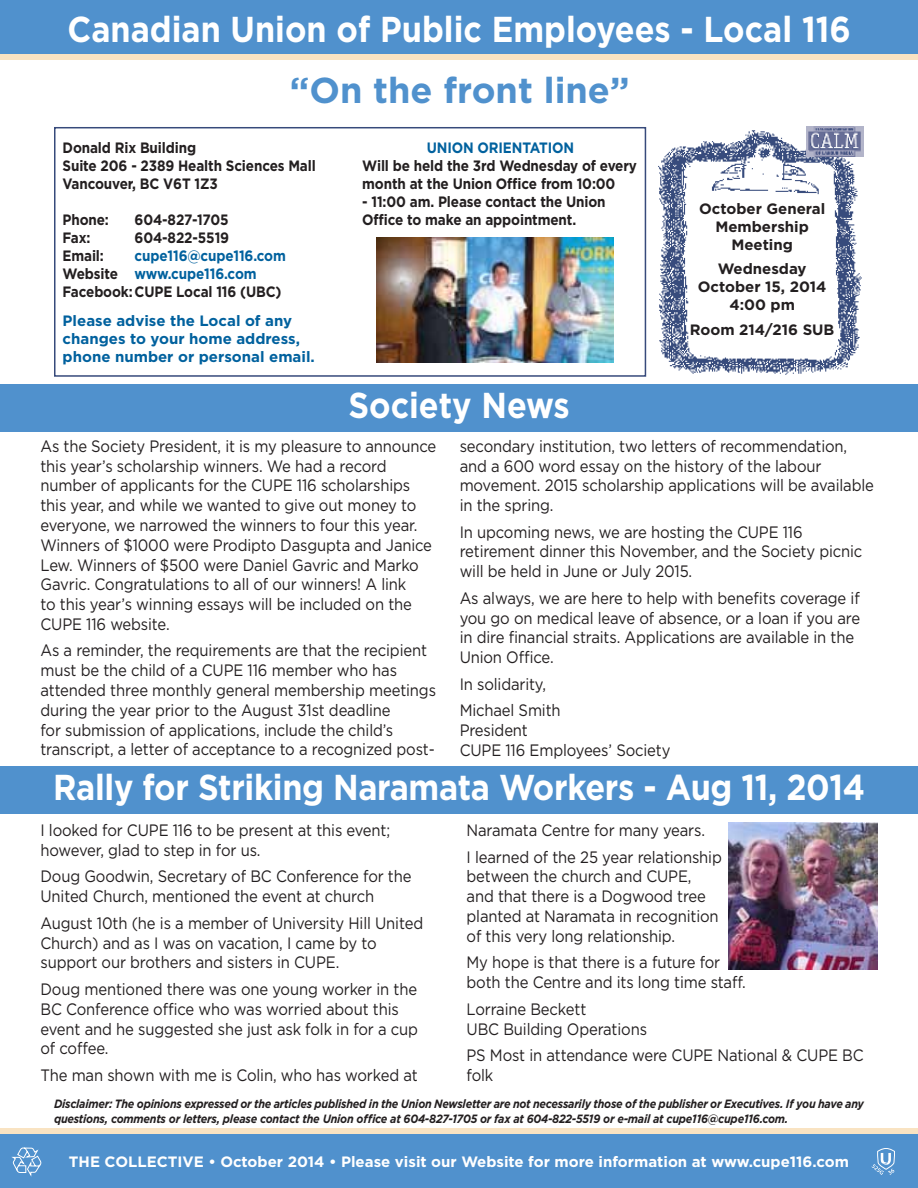
<style>
.page{position:relative;width:918px;height:1188px;background:#fff}
.page>*{position:absolute;margin:0;border:0;box-sizing:border-box;transform-origin:0 0}
.t1{font:700 36px "Gotham";letter-spacing:-.01em;color:#fff;scale:.9 1}
.t2{font:700 36px "Gotham";color:#5091cd}
.t3{font:16.5px/19.8px "Gotham";letter-spacing:-.01em;color:#231f20;scale:.9 1}
.t4{font:700 15px/18px "Gotham";letter-spacing:-.01em;color:#231f20;scale:.9 1}
.t5{font:700 15px/18px "Gotham";letter-spacing:-.01em;color:#00619e;scale:.9 1}
.t6{font:700 15px "Gotham";color:#fff}
.t7{font:700 15px/18px "Gotham";letter-spacing:-.01em;color:#00619e}
.t8{font:700 15px/18px "Gotham";letter-spacing:-.01em;color:#231f20;text-align:center}
.t9{font:italic 700 12px/15px "Gotham";letter-spacing:-.02em;color:#231f20;scale:.9 1}
.s1{color:#231f20}
</style>
<div class="page">
<div style="left:0;top:0;width:918px;height:54px;background:#5091cd"></div>
<div style="left:0;top:54px;width:918px;height:5px;background:#f9e3c2"></div>
<div style="left:0;top:1134px;width:918px;height:54px;background:#5091cd"></div>
<div style="left:0;top:1129px;width:918px;height:5px;background:#f9e3c2"></div>
<div style="left:0;top:384px;width:918px;height:47px;background:#5091cd"></div>
<div style="left:0;top:766px;width:918px;height:48px;background:#5091cd"></div>
<img style="left:658px;top:130px;width:205px;height:245px">
<img style="left:806px;top:127px;width:58px;height:29px">
<svg style="left:11px;top:1147px;width:30px;height:30px"></svg>
<div style="left:54px;top:127px;width:592px;height:250px;border:2px solid #374a7b"></div>
<img style="left:377px;top:237px;width:237px;height:125px">
<svg style="left:872px;top:1148px;width:23px;height:27px"></svg>
<img style="left:729px;top:823px;width:149px;height:147px">
<h1 class="t1" style="left:67px;top:6px;width:872px">Canadian Union of Public Employees - Local 116</h1>
<h1 class="t2" style="left:290px;top:66px;width:341px">“On the front line”</h1>
<p class="t4" style="left:63px;top:139px;width:283px">Donald Rix Building<br>Suite 206 - 2389 Health Sciences Mall<br>Vancouver, BC V6T 1Z3</p>
<p class="t4" style="left:63px;top:211px;width:53px">Phone:</p>
<p class="t4" style="left:135px;top:211px;width:106px">604-827-1705</p>
<p class="t4" style="left:63px;top:229px;width:33px">Fax:</p>
<p class="t4" style="left:135px;top:229px;width:107px">604-822-5519</p>
<p class="t4" style="left:63px;top:247px;width:47px">Email:</p>
<p class="t5" style="left:63px;top:247px;width:250px;text-indent:72px">cupe116@cupe116.com<br><span class="s1">Website</span> www.cupe116.com<br><span class="s1">Facebook:CUPE Local 116 (UBC)</span></p>
<p class="t7" style="left:63px;top:312px;width:254px">Please advise the Local of any changes to your home address, phone number or personal email.</p>
<p class="t5" style="left:427px;top:139px;width:165px">UNION ORIENTATION</p>
<p class="t4" style="left:362px;top:157px;width:307px">Will be held the 3rd Wednesday of every month at the Union Office from 10:00</p>
<p class="t4" style="left:362px;top:193px;width:272px">- 11:00 am. Please contact the Union<br>Office to make an appointment.</p>
<h1 class="t1" style="left:348px;top:382px;width:247px">Society News</h1>
<p class="t8" style="left:699px;top:199px;width:128px">October General<br>Membership<br>Meeting</p>
<p class="t8" style="left:698px;top:260px;width:130px">Wednesday<br>October 15, 2014<br>4:00 pm</p>
<p class="t8" style="left:690px;top:321px;width:146px">Room 214/216 SUB</p>
<p class="t3" style="left:40px;top:436px;width:441px">As the Society President, it is my pleasure to announce this year’s scholarship winners. We had a record number of applicants for the CUPE 116 scholarships this year, and while we wanted to give out money to everyone, we narrowed the winners to four this year.<br>Winners of $1000 were Prodipto Dasgupta and Janice Lew. Winners of $500 were Daniel Gavric and Marko Gavric. Congratulations to all of our winners! A link<br>to this year’s winning essays will be included on the CUPE 116 website.</p>
<p class="t3" style="left:40px;top:640px;width:441px">As a reminder, the requirements are that the recipient must be the child of a CUPE 116 member who has attended three monthly general membership meetings during the year prior to the August 31st deadline<br>for submission of applications, include the child’s transcript, a letter of acceptance to a recognized post-</p>
<p class="t3" style="left:460px;top:436px;width:462px">secondary institution, two letters of recommendation, and a 600 word essay on the history of the labour movement. 2015 scholarship applications will be available in the spring.</p>
<p class="t3" style="left:460px;top:522px;width:449px">In upcoming news, we are hosting the CUPE 116 retirement dinner this November, and the Society picnic will be held in June or July 2015.</p>
<p class="t3" style="left:460px;top:588px;width:447px">As always, we are here to help with benefits coverage if you go on medical leave of absence, or a loan if you are in dire financial straits. Applications are available in the Union Office.</p>
<p class="t3" style="left:460px;top:670px;width:114px;line-height:26.5px">In solidarity,<br>Michael Smith</p>
<p class="t3" style="left:460px;top:720px;width:236px">President<br>CUPE 116 Employees’ Society</p>
<h1 class="t1" style="left:53px;top:764px;width:904px">Rally for Striking Naramata Workers - Aug 11, 2014</h1>
<p class="t3" style="left:40px;top:820px;width:390px">I looked for CUPE 116 to be present at this event; however, glad to step in for us.</p>
<p class="t3" style="left:40px;top:866px;width:414px">Doug Goodwin, Secretary of BC Conference for the<br>United Church, mentioned the event at church</p>
<p class="t3" style="left:40px;top:913px;width:427px">August 10th (he is a member of University Hill United<br>Church) and as I was on vacation, I came by to support our brothers and sisters in CUPE.</p>
<p class="t3" style="left:40px;top:979px;width:421px">Doug mentioned there was one young worker in the BC Conference office who was worried about this event and he suggested she just ask folk in for a cup of coffee.</p>
<p class="t3" style="left:40px;top:1065px;width:421px">The man shown with me is Colin, who has worked at</p>
<p class="t3" style="left:467px;top:817px;width:285px;line-height:26.5px">Naramata Centre for many years.<br>I learned of the 25 year relationship</p>
<p class="t3" style="left:467px;top:866px;width:282px">between the church and CUPE, and that there is a Dogwood tree planted at Naramata in recognition of this very long relationship.</p>
<p class="t3" style="left:467px;top:952px;width:312px">My hope is that there is a future for both the Centre and its long time staff.</p>
<p class="t3" style="left:467px;top:999px;width:202px">Lorraine Beckett<br>UBC Building Operations</p>
<p class="t3" style="left:467px;top:1045px;width:443px">PS Most in attendance were CUPE National &amp; CUPE BC folk</p>
<p class="t9" style="left:54px;top:1096px;width:902px">Disclaimer: The opinions expressed or the articles published in the Union Newsletter are not necessarily those of the publisher or Executives. If you have any questions, comments or letters, please contact the Union office at 604-827-1705 or fax at 604-822-5519 or e-mail at cupe116@cupe116.com.</p>
<p class="t6" style="left:69px;top:1152px;width:782px">THE COLLECTIVE • October 2014 • Please visit our Website for more information at www.cupe116.com</p>
</div>
